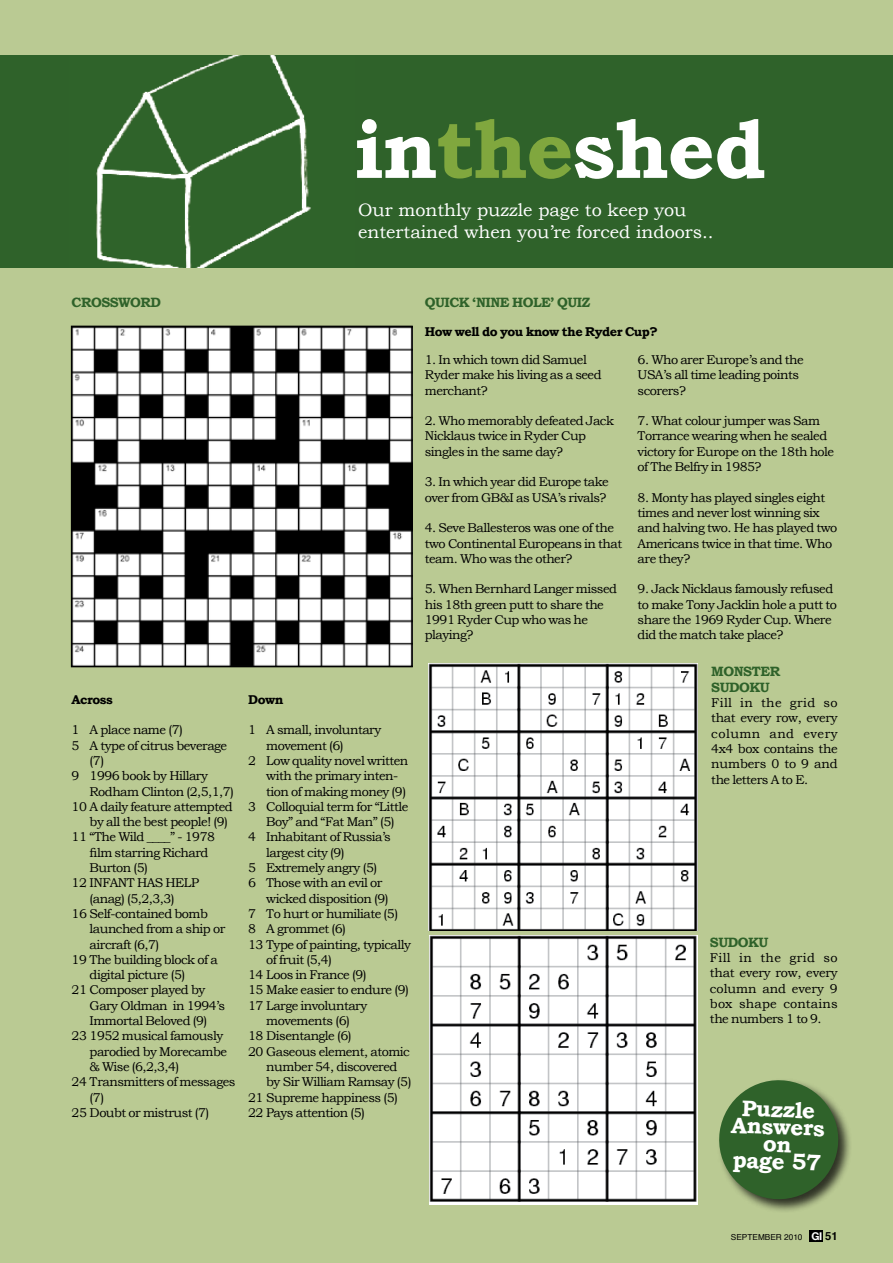
<style>
.page{position:relative;width:893px;height:1263px;background:#fff}
.page>*{position:absolute;margin:0;border:0;box-sizing:border-box;transform-origin:0 0}
.t1{font:700 82.05px "Bookman Old Style";letter-spacing:-.02em;color:#fff}
.t2{font:700 22.5px/17.1px "Bookman Old Style";color:#fff;text-align:center}
.t3{font:18px/21.6px "Bookman Old Style";color:#fff}
.t4{font:700 13.5px/15.3px "Bookman Old Style";letter-spacing:-.04em;color:#2f622a}
.t5{font:12.75px/15.3px "Bookman Old Style";letter-spacing:-.04em;color:#000}
.t6{font:700 12.75px "Bookman Old Style";letter-spacing:-.04em;color:#000}
.t7{font:8.25px "Helvetica";color:#000}
.s1{color:#80a73e}
.s2{font-family:"Helvetica Neue";font-weight:700;font-size:10.8px;color:#fff}
.s3{font-weight:700;font-size:11.25px}
</style>
<div class="page">
<div style="left:0;top:0;width:892px;height:1263px;background:#baca93"></div>
<div style="left:716px;top:1078px;width:135px;height:135px;background:#000;opacity:.75"></div>
<svg style="left:716px;top:1078px;width:125px;height:125px"></svg>
<div style="left:0;top:55px;width:892px;height:213px;background:#2f622a"></div>
<img style="left:429px;top:935px;width:268px;height:270px">
<img style="left:428px;top:663px;width:269px;height:268px">
<img style="left:74px;top:329px;width:335px;height:335px">
<div style="left:71px;top:326px;width:341px;height:341px;border:2px solid #000"></div>
<img style="left:96px;top:55px;width:215px;height:213px">
<div style="left:809px;top:1230px;width:13px;height:11px;background:#000"></div>
<h1 class="t1" style="left:354px;top:101px;width:413px">in<span class="s1">the</span>shed</h1>
<h3 class="t3" style="left:358px;top:199px;width:357px">Our monthly puzzle page to keep you entertained when you’re forced indoors..</h3>
<p class="t4" style="left:72px;top:295px;width:91px">CROSSWORD</p>
<p class="t6" style="left:72px;top:692px;width:43px">Across</p>
<p class="t5" style="left:72px;top:722px;width:113px">1 A place name (7)</p>
<p class="t5" style="left:72px;top:738px;width:157px">5 A type of citrus beverage</p>
<p class="t5" style="left:90px;top:753px;width:16px">(7)</p>
<p class="t5" style="left:72px;top:768px;width:138px">9 1996 book by Hillary</p>
<p class="t5" style="left:90px;top:783px;width:146px">Rodham Clinton (2,5,1,7)</p>
<p class="t5" style="left:72px;top:799px;width:162px">10 A daily feature attempted</p>
<p class="t5" style="left:90px;top:814px;width:140px">by all the best people! (9)</p>
<p class="t5" style="left:72px;top:829px;width:145px">11 “The Wild ____” - 1978</p>
<p class="t5" style="left:90px;top:845px;width:120px">film starring Richard</p>
<p class="t5" style="left:90px;top:860px;width:60px">Burton (5)</p>
<p class="t5" style="left:72px;top:875px;width:129px">12 INFANT HAS HELP</p>
<p class="t5" style="left:90px;top:891px;width:86px">(anag) (5,2,3,3)</p>
<p class="t5" style="left:72px;top:906px;width:138px">16 Self-contained bomb</p>
<p class="t5" style="left:90px;top:921px;width:137px">launched from a ship or</p>
<p class="t5" style="left:90px;top:936px;width:71px">aircraft (6,7)</p>
<p class="t5" style="left:72px;top:952px;width:148px">19 The building block of a</p>
<p class="t5" style="left:90px;top:967px;width:97px">digital picture (5)</p>
<p class="t5" style="left:72px;top:982px;width:135px">21 Composer played by</p>
<p class="t5" style="left:90px;top:998px;width:137px">Gary Oldman in 1994’s</p>
<p class="t5" style="left:90px;top:1013px;width:119px">Immortal Beloved (9)</p>
<p class="t5" style="left:72px;top:1028px;width:153px">23 1952 musical famously</p>
<p class="t5" style="left:90px;top:1044px;width:139px">parodied by Morecambe</p>
<p class="t5" style="left:90px;top:1059px;width:91px">&amp; Wise (6,2,3,4)</p>
<p class="t5" style="left:72px;top:1074px;width:165px">24 Transmitters of messages</p>
<p class="t5" style="left:90px;top:1089px;width:16px">(7)</p>
<p class="t5" style="left:72px;top:1105px;width:139px">25 Doubt or mistrust (7)</p>
<p class="t6" style="left:248px;top:692px;width:37px">Down</p>
<p class="t5" style="left:248px;top:722px;width:134px">1 A small, involuntary</p>
<p class="t5" style="left:266px;top:738px;width:79px">movement (6)</p>
<p class="t5" style="left:248px;top:753px;width:161px">2 Low quality novel written</p>
<p class="t5" style="left:266px;top:768px;width:133px">with the primary inten-</p>
<p class="t5" style="left:266px;top:783px;width:141px">tion of making money (9)</p>
<p class="t5" style="left:248px;top:799px;width:162px">3 Colloquial term for “Little</p>
<p class="t5" style="left:266px;top:814px;width:130px">Boy” and “Fat Man” (5)</p>
<p class="t5" style="left:248px;top:829px;width:144px">4 Inhabitant of Russia’s</p>
<p class="t5" style="left:266px;top:845px;width:80px">largest city (9)</p>
<p class="t5" style="left:248px;top:860px;width:130px">5 Extremely angry (5)</p>
<p class="t5" style="left:248px;top:875px;width:136px">6 Those with an evil or</p>
<p class="t5" style="left:266px;top:891px;width:124px">wicked disposition (9)</p>
<p class="t5" style="left:248px;top:906px;width:151px">7 To hurt or humiliate (5)</p>
<p class="t5" style="left:248px;top:921px;width:99px">8 A grommet (6)</p>
<p class="t5" style="left:248px;top:936px;width:164px">13 Type of painting, typically</p>
<p class="t5" style="left:266px;top:952px;width:67px">of fruit (5,4)</p>
<p class="t5" style="left:248px;top:967px;width:120px">14 Loos in France (9)</p>
<p class="t5" style="left:248px;top:982px;width:162px">15 Make easier to endure (9)</p>
<p class="t5" style="left:248px;top:998px;width:120px">17 Large involuntary</p>
<p class="t5" style="left:266px;top:1013px;width:85px">movements (6)</p>
<p class="t5" style="left:248px;top:1028px;width:105px">18 Disentangle (6)</p>
<p class="t5" style="left:248px;top:1044px;width:163px">20 Gaseous element, atomic</p>
<p class="t5" style="left:266px;top:1059px;width:133px">number 54, discovered</p>
<p class="t5" style="left:266px;top:1074px;width:147px">by Sir William Ramsay (5)</p>
<p class="t5" style="left:248px;top:1089px;width:151px">21 Supreme happiness (5)</p>
<p class="t5" style="left:248px;top:1105px;width:118px">22 Pays attention (5)</p>
<p class="t4" style="left:424px;top:295px;width:167px">QUICK ‘NINE HOLE’ QUIZ</p>
<p class="t6" style="left:424px;top:324px;width:234px">How well do you know the Ryder Cup?</p>
<p class="t5" style="left:424px;top:352px;width:178px">1. In which town did Samuel<br>Ryder make his living as a seed merchant?</p>
<p class="t5" style="left:424px;top:413px;width:191px">2. Who memorably defeated Jack<br>Nicklaus twice in Ryder Cup singles in the same day?</p>
<p class="t5" style="left:424px;top:474px;width:185px">3. In which year did Europe take over from GB&amp;I as USA’s rivals?</p>
<p class="t5" style="left:424px;top:520px;width:199px">4. Seve Ballesteros was one of the two Continental Europeans in that team. Who was the other?</p>
<p class="t5" style="left:424px;top:581px;width:194px">5. When Bernhard Langer missed his 18th green putt to share the<br>1991 Ryder Cup who was he playing?</p>
<p class="t5" style="left:637px;top:352px;width:167px">6. Who arer Europe’s and the<br>USA’s all time leading points scorers?</p>
<p class="t5" style="left:637px;top:413px;width:198px">7. What colour jumper was Sam<br>Torrance wearing when he sealed victory for Europe on the 18th hole of The Belfry in 1985?</p>
<p class="t5" style="left:637px;top:490px;width:201px">8. Monty has played singles eight times and never lost winning six and halving two. He has played two<br>Americans twice in that time. Who are they?</p>
<p class="t5" style="left:637px;top:581px;width:201px">9. Jack Nicklaus famously refused to make Tony Jacklin hole a putt to share the 1969 Ryder Cup. Where did the match take place?</p>
<p class="t4" style="left:711px;top:664px;width:70px">MONSTER<br>SUDOKU</p>
<p class="t5" style="left:711px;top:695px;width:128px;text-align:justify">Fill in the grid so that every row, every column and every 4x4 box contains the numbers 0 to 9 and the letters A to E.</p>
<p class="t4" style="left:709px;top:934px;width:60px">SUDOKU</p>
<p class="t5" style="left:709px;top:950px;width:129px;text-align:justify">Fill in the grid so that every row, every column and every 9 box shape contains the numbers 1 to 9.</p>
<h2 class="t2" style="left:731px;top:1099px;width:95px;rotate:2deg">Puzzle<br>Answers on<br>page 57</h2>
<p class="t7" style="left:730px;top:1231px;width:108px">SEPTEMBER 2010 <span class="s2">GI</span> <span class="s3">51</span></p>
</div>
